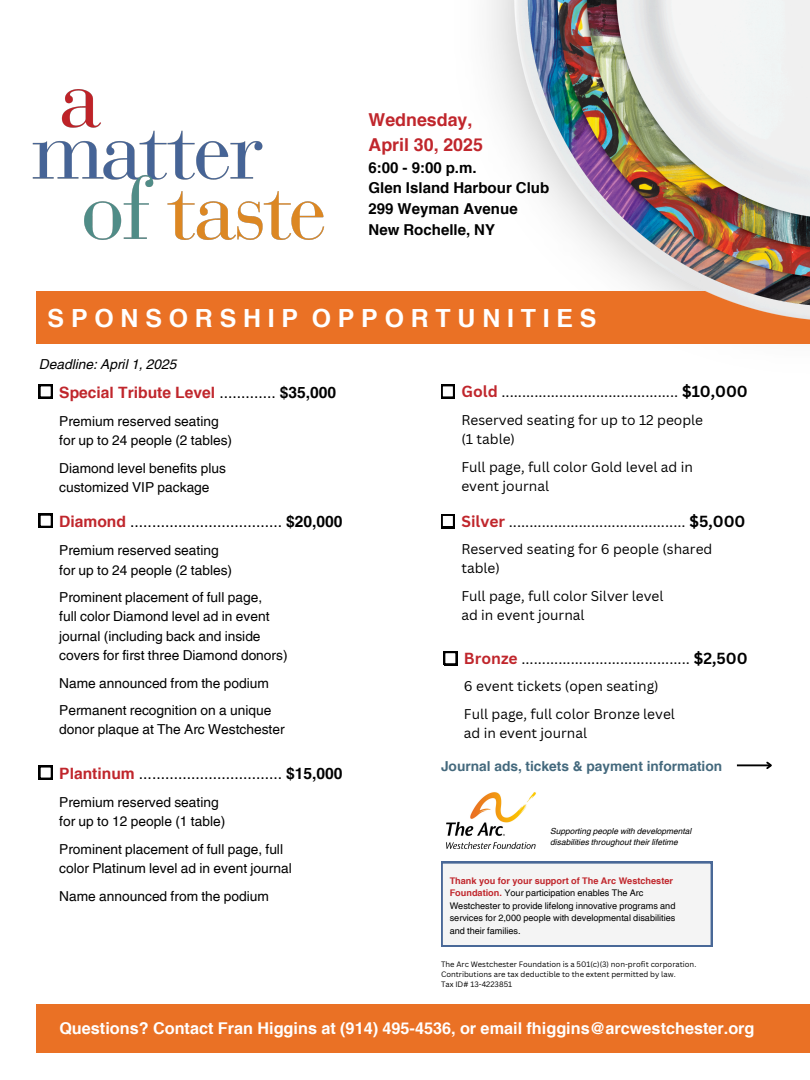
<style>
.page{position:relative;width:810px;height:1080px;background:#fff}
.page>*{position:absolute;margin:0;border:0;box-sizing:border-box;transform-origin:0 0}
.t1{font:700 25px "Helvetica LT Thai";letter-spacing:.27em;color:#fff}
.t2{font:700 17.81px/24.9px "Helvetica LT Thai";color:#c0262c}
.t3{font:700 16.25px "Helvetica LT Thai";color:#fff}
.t4{font:15.62px "Canva Sans";color:#000}
.t5{font:15.62px "Helvetica LT Thai";color:#000}
.t6{font:700 15.62px "Helvetica LT Thai";color:#c0262c}
.t7{font:700 15px/20.6px "Helvetica LT Thai";color:#000}
.t8{font:13.75px/19.2px "Helvetica LT Thai";color:#000}
.t9{font:13.75px/19.2px "Canva Sans";color:#000}
.t10{font:700 13.75px "Helvetica LT Thai";color:#44697d}
.t11{font:italic 13.75px "Helvetica LT Thai";color:#000}
.t12{font:9.12px "Helvetica LT Thai";color:#000}
.t13{font:700 9.12px "Helvetica LT Thai";color:#c0262c}
.t14{font:italic 8.38px/11.4px "Helvetica LT Thai";color:#000}
.t15{font:7.62px/10.3px "Canva Sans";color:#000}
.s1{font-weight:700;color:#c0262c}
.s2{font-weight:700}
.s3{font-weight:400;color:#000}
.s4{color:#000}
</style>
<div class="page">
<img style="left:32px;top:89px;width:293px;height:151px">
<div style="left:36px;top:291px;width:774px;height:53px;background:#ea7125"></div>
<img style="left:489px;top:0;width:321px;height:320px">
<div style="left:36px;top:1004px;width:774px;height:49px;background:#ea7125"></div>
<img style="left:441px;top:792px;width:99px;height:70px">
<div style="left:441px;top:862px;width:271px;height:85px;background:#f4f4f4"></div>
<div style="left:39px;top:385px;width:14px;height:14px;background:#000"></div>
<svg style="left:40px;top:386px;width:11px;height:11px"></svg>
<div style="left:39px;top:514px;width:14px;height:14px;background:#000"></div>
<svg style="left:40px;top:515px;width:11px;height:11px"></svg>
<div style="left:39px;top:766px;width:14px;height:14px;background:#000"></div>
<svg style="left:40px;top:767px;width:11px;height:11px"></svg>
<div style="left:442px;top:385px;width:13px;height:14px;background:#000"></div>
<svg style="left:441px;top:385px;width:12px;height:13px"></svg>
<svg style="left:441px;top:514px;width:14px;height:14px"></svg>
<div style="left:444px;top:652px;width:14px;height:14px;background:#000"></div>
<svg style="left:443px;top:651px;width:14px;height:14px"></svg>
<hr style="left:737px;top:764px;width:34px;height:2px;background:#000">
<svg style="left:765px;top:761px;width:7px;height:8px"></svg>
<h5 class="t2" style="left:369px;top:108px;width:116px">Wednesday,<br>April 30, 2025</h5>
<h5 class="t7" style="left:369px;top:157px;width:182px">6:00 - 9:00 p.m.<br>Glen Island Harbour Club<br>299 Weyman Avenue<br>New Rochelle, NY</h5>
<h3 class="t1" style="left:48px;top:303px;width:550px">SPONSORSHIP OPPORTUNITIES</h3>
<h5 class="t11" style="left:39px;top:356px;width:139px">Deadline: April 1, 2025</h5>
<h5 class="t4" style="left:461px;top:380px;width:288px"><span class="s1">Gold</span> ........................................... <span class="s2">$10,000</span></h5>
<h3 class="t9" style="left:461px;top:410px;width:243px">Reserved seating for up to 12 people (1 table)</h3>
<h5 class="t9" style="left:461px;top:457px;width:233px">Full page, full color Gold level ad in event journal</h5>
<h5 class="t4" style="left:461px;top:510px;width:286px"><span class="s1">Silver</span> ........................................... <span class="s2">$5,000</span></h5>
<h4 class="t9" style="left:461px;top:539px;width:252px">Reserved seating for 6 people (shared table)</h4>
<p class="t9" style="left:461px;top:586px;width:204px">Full page, full color Silver level ad in event journal</p>
<p class="t4" style="left:464px;top:647px;width:285px"><span class="s1">Bronze</span> ......................................... <span class="s2">$2,500</span></p>
<h6 class="t9" style="left:464px;top:677px;width:196px">6 event tickets (open seating)</h6>
<p class="t9" style="left:464px;top:704px;width:213px">Full page, full color Bronze level ad in event journal</p>
<p class="t10" style="left:441px;top:758px;width:283px">Journal ads, tickets &amp; payment information</p>
<h5 class="t6" style="left:59px;top:383px;width:278px">Special Tribute Level <span class="s3">.............</span> <span class="s4">$35,000</span></h5>
<h3 class="t8" style="left:59px;top:412px;width:174px">Premium reserved seating for up to 24 people (2 tables)</h3>
<h5 class="t8" style="left:59px;top:459px;width:168px">Diamond level benefits plus customized VIP package</h5>
<h5 class="t5" style="left:59px;top:513px;width:285px"><span class="s1">Diamond</span> ................................... <span class="s2">$20,000</span></h5>
<h5 class="t8" style="left:59px;top:541px;width:174px">Premium reserved seating for up to 24 people (2 tables)</h5>
<h5 class="t8" style="left:59px;top:588px;width:230px">Prominent placement of full page,<br>full color Diamond level ad in event journal (including back and inside covers for first three Diamond donors)</h5>
<h3 class="t8" style="left:59px;top:673px;width:211px">Name announced from the podium</h3>
<h5 class="t8" style="left:59px;top:701px;width:227px">Permanent recognition on a unique donor plaque at The Arc Westchester</h5>
<h5 class="t5" style="left:59px;top:765px;width:285px"><span class="s1">Plantinum</span> ................................. <span class="s2">$15,000</span></h5>
<h5 class="t8" style="left:59px;top:793px;width:168px">Premium reserved seating for up to 12 people (1 table)</h5>
<h3 class="t8" style="left:59px;top:840px;width:234px">Prominent placement of full page, full color Platinum level ad in event journal</h3>
<h5 class="t8" style="left:59px;top:887px;width:211px">Name announced from the podium</h5>
<h3 class="t14" style="left:550px;top:825px;width:143px">Supporting people with developmental disabilities throughout their lifetime</h3>
<p class="t13" style="left:450px;top:875px;width:225px">Thank you for your support of The Arc Westchester</p>
<p class="t12" style="left:450px;top:888px;width:195px"><span class="s1">Foundation.</span> Your participation enables The Arc</p>
<h2 class="t12" style="left:450px;top:900px;width:227px">Westchester to provide lifelong innovative programs and</h2>
<h1 class="t12" style="left:450px;top:913px;width:227px">services for 2,000 people with developmental disabilities</h1>
<h5 class="t12" style="left:450px;top:926px;width:73px">and their families.</h5>
<h5 class="t15" style="left:441px;top:959px;width:257px">The Arc Westchester Foundation is a 501(c)(3) non-profit corporation.<br>Contributions are tax deductible to the extent permitted by law.<br>Tax ID# 13-4223851</h5>
<p class="t3" style="left:59px;top:1019px;width:697px">Questions? Contact Fran Higgins at (914) 495-4536, or email fhiggins@arcwestchester.org</p>
</div>
